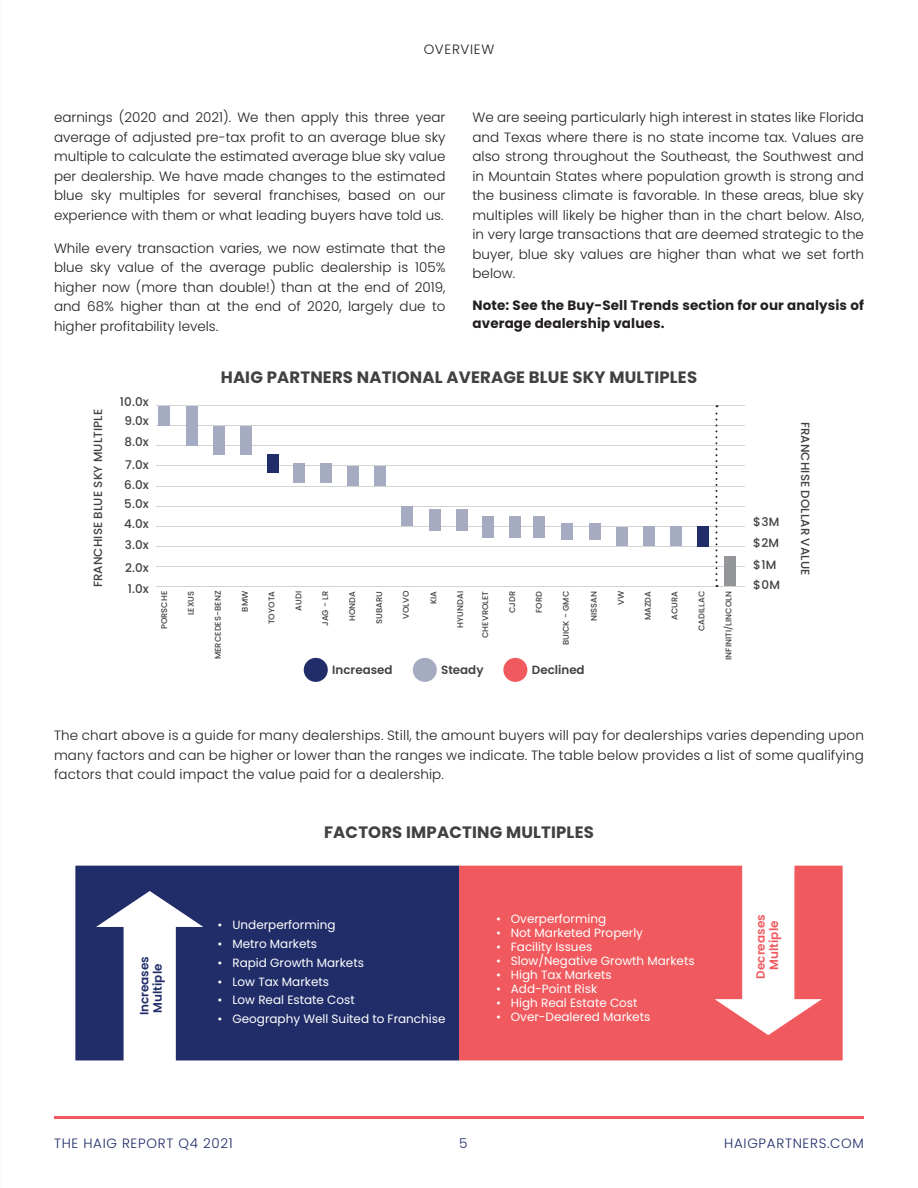
<style>
.page{position:relative;width:918px;height:1188px;background:#fff}
.page>*{position:absolute;margin:0;border:0;box-sizing:border-box;transform-origin:0 0}
.Graph_Title{font:700 16.5px "Poppins";letter-spacing:.01em;color:#3f4142}
.Body-copy{font:300 13.5px/19.5px "Poppins";color:#231f20;text-align:justify}
.Body-copy-2{font:700 13.5px/18px "Poppins";letter-spacing:.01em;color:#231f20}
.t1{font:300 13.5px "Poppins";letter-spacing:.05em;color:#202d69}
.Breadcrumb{font:300 13.5px "Poppins";letter-spacing:.05em;color:#231f20}
.t2{font:12px "Poppins";color:#fff}
.Graph_Title-2{font:500 12px "Poppins";letter-spacing:.01em;color:#3f4142}
.intro-paragraph___li{font:600 12px "Poppins";color:#202d69}
.intro-paragraph___li-2{font:600 12px "Poppins";color:#f05a5e}
.Graph_Title-3{font:500 11.85px "Poppins";letter-spacing:.01em;color:#3f4142}
.t3{font:600 11.85px "Poppins";color:#3f4142}
.Graph_Title-4{font:500 8.25px "Poppins";letter-spacing:.01em;color:#3f4142}
</style>
<div class="page">
<hr style="left:54px;top:1116px;width:810px;height:3px;background:#f05a5e">
<div style="left:374px;top:466px;width:12px;height:20px;background:#a5abc1"></div>
<div style="left:616px;top:527px;width:12px;height:19px;background:#a5abc1"></div>
<hr style="left:156px;top:425px;width:588px;height:1px;background:#d2d4d3">
<hr style="left:156px;top:405px;width:588px;height:1px;background:#d2d4d3">
<hr style="left:156px;top:446px;width:588px;height:1px;background:#d2d4d3">
<hr style="left:156px;top:466px;width:588px;height:1px;background:#d2d4d3">
<hr style="left:156px;top:486px;width:588px;height:1px;background:#d2d4d3">
<hr style="left:156px;top:506px;width:588px;height:1px;background:#d2d4d3">
<hr style="left:156px;top:526px;width:588px;height:1px;background:#d2d4d3">
<hr style="left:156px;top:546px;width:588px;height:1px;background:#d2d4d3">
<hr style="left:156px;top:566px;width:588px;height:1px;background:#d2d4d3">
<div style="left:158px;top:406px;width:12px;height:19px;background:#a5abc1"></div>
<div style="left:186px;top:406px;width:12px;height:40px;background:#a5abc1"></div>
<div style="left:213px;top:426px;width:12px;height:29px;background:#a5abc1"></div>
<div style="left:240px;top:426px;width:12px;height:29px;background:#a5abc1"></div>
<div style="left:293px;top:463px;width:12px;height:20px;background:#a5abc1"></div>
<div style="left:320px;top:463px;width:12px;height:20px;background:#a5abc1"></div>
<div style="left:347px;top:466px;width:12px;height:20px;background:#a5abc1"></div>
<div style="left:643px;top:527px;width:12px;height:19px;background:#a5abc1"></div>
<div style="left:670px;top:527px;width:12px;height:19px;background:#a5abc1"></div>
<div style="left:697px;top:526px;width:12px;height:20px;background:#202d69"></div>
<div style="left:401px;top:507px;width:12px;height:19px;background:#a5abc1"></div>
<div style="left:724px;top:556px;width:12px;height:31px;background:#939598"></div>
<hr style="left:156px;top:586px;width:588px;height:1px;background:#d2d4d3">
<div style="left:561px;top:523px;width:12px;height:17px;background:#a5abc1"></div>
<div style="left:482px;top:516px;width:11px;height:22px;background:#a5abc1"></div>
<div style="left:509px;top:516px;width:11px;height:22px;background:#a5abc1"></div>
<div style="left:533px;top:516px;width:12px;height:22px;background:#a5abc1"></div>
<div style="left:456px;top:509px;width:12px;height:22px;background:#a6abc1"></div>
<div style="left:429px;top:509px;width:12px;height:22px;background:#a6abc1"></div>
<div style="left:589px;top:523px;width:12px;height:17px;background:#a6abc1"></div>
<svg style="left:715px;top:405px;width:2px;height:182px"></svg>
<div style="left:304px;top:658px;width:24px;height:24px;background:#202d69;border-radius:50%"></div>
<div style="left:413px;top:658px;width:24px;height:24px;background:#a5abc1;border-radius:50%"></div>
<div style="left:503px;top:658px;width:24px;height:24px;background:#f05a5e;border-radius:50%"></div>
<svg style="left:75px;top:866px;width:384px;height:194px;background:#3b467b"></svg>
<svg style="left:459px;top:866px;width:384px;height:194px;background:#f16c6f"></svg>
<div style="left:267px;top:454px;width:12px;height:19px;background:#202d69"></div>
<p class="Breadcrumb" style="left:424px;top:41px;width:72px">OVERVIEW</p>
<p class="Body-copy" style="left:54px;top:108px;width:393px">earnings (2020 and 2021). We then apply this three year average of adjusted pre-tax profit to an average blue sky multiple to calculate the estimated average blue sky value per dealership. We have made changes to the estimated blue sky multiples for several franchises, based on our experience with them or what leading buyers have told us.</p>
<p class="Body-copy" style="left:54px;top:238px;width:393px">While every transaction varies, we now estimate that the blue sky value of the average public dealership is 105% higher now (more than double!) than at the end of 2019, and 68% higher than at the end of 2020, largely due to higher profitability levels.</p>
<p class="Body-copy" style="left:472px;top:108px;width:393px">We are seeing particularly high interest in states like Florida and Texas where there is no state income tax. Values are also strong throughout the Southeast, the Southwest and in Mountain States where population growth is strong and the business climate is favorable. In these areas, blue sky multiples will likely be higher than in the chart below. Also, in very large transactions that are deemed strategic to the buyer, blue sky values are higher than what we set forth below.</p>
<p class="Body-copy-2" style="left:472px;top:296px;width:393px">Note: See the Buy-Sell Trends section for our analysis of average dealership values.</p>
<p class="Graph_Title" style="left:221px;top:367px;width:478px">HAIG PARTNERS NATIONAL AVERAGE BLUE SKY MULTIPLES</p>
<p class="Graph_Title-3" style="left:91px;top:587px;width:180px;rotate:-90deg">FRANCHISE BLUE SKY MULTIPLE</p>
<p class="Graph_Title-2" style="left:120px;top:395px;width:30px">10.0x</p>
<p class="Graph_Title-2" style="left:124px;top:435px;width:26px">8.0x</p>
<p class="Graph_Title-2" style="left:125px;top:458px;width:25px">7.0x</p>
<p class="Graph_Title-2" style="left:124px;top:477px;width:26px">6.0x</p>
<p class="Graph_Title-2" style="left:124px;top:497px;width:26px">5.0x</p>
<p class="Graph_Title-2" style="left:124px;top:517px;width:26px">4.0x</p>
<p class="Graph_Title-2" style="left:125px;top:538px;width:26px">3.0x</p>
<p class="Graph_Title-2" style="left:125px;top:561px;width:25px">2.0x</p>
<p class="Graph_Title-2" style="left:128px;top:582px;width:23px">1.0x</p>
<p class="Graph_Title-2" style="left:124px;top:414px;width:26px">9.0x</p>
<p class="Graph_Title-4" style="left:240px;top:612px;width:22px;rotate:-90deg">BMW</p>
<p class="Graph_Title-4" style="left:724px;top:660px;width:71px;rotate:-90deg">INFINITI/LINCOLN</p>
<p class="Graph_Title-4" style="left:616px;top:605px;width:16px;rotate:-90deg">VW</p>
<p class="Graph_Title-4" style="left:213px;top:659px;width:70px;rotate:-90deg">MERCEDES-BENZ</p>
<p class="Graph_Title-4" style="left:321px;top:626px;width:37px;rotate:-90deg">JAG - LR</p>
<p class="Graph_Title-4" style="left:401px;top:619px;width:30px;rotate:-90deg">VOLVO</p>
<p class="Graph_Title-4" style="left:670px;top:620px;width:31px;rotate:-90deg">ACURA</p>
<p class="Graph_Title-4" style="left:348px;top:621px;width:32px;rotate:-90deg">HONDA</p>
<p class="Graph_Title-4" style="left:159px;top:629px;width:40px;rotate:-90deg">PORSCHE</p>
<p class="Graph_Title-4" style="left:643px;top:620px;width:31px;rotate:-90deg">MAZDA</p>
<p class="Graph_Title-4" style="left:267px;top:624px;width:35px;rotate:-90deg">TOYOTA</p>
<p class="Graph_Title-4" style="left:429px;top:604px;width:15px;rotate:-90deg">KIA</p>
<p class="Graph_Title-4" style="left:589px;top:621px;width:32px;rotate:-90deg">NISSAN</p>
<p class="Graph_Title-4" style="left:374px;top:624px;width:34px;rotate:-90deg">SUBARU</p>
<p class="Graph_Title-4" style="left:507px;top:613px;width:24px;rotate:-90deg">CJDR</p>
<p class="Graph_Title-4" style="left:534px;top:613px;width:24px;rotate:-90deg">FORD</p>
<p class="Graph_Title-4" style="left:481px;top:638px;width:49px;rotate:-90deg">CHEVROLET</p>
<p class="Graph_Title-4" style="left:186px;top:615px;width:26px;rotate:-90deg">LEXUS</p>
<p class="Graph_Title-4" style="left:561px;top:645px;width:56px;rotate:-90deg">BUICK - GMC</p>
<p class="Graph_Title-4" style="left:294px;top:611px;width:21px;rotate:-90deg">AUDI</p>
<p class="Graph_Title-4" style="left:697px;top:631px;width:42px;rotate:-90deg">CADILLAC</p>
<p class="Graph_Title-4" style="left:456px;top:628px;width:38px;rotate:-90deg">HYUNDAI</p>
<p class="t3" style="left:332px;top:663px;width:62px">Increased</p>
<p class="t3" style="left:441px;top:663px;width:44px">Steady</p>
<p class="t3" style="left:532px;top:663px;width:54px">Declined</p>
<p class="Graph_Title-2" style="left:753px;top:515px;width:28px">$3M</p>
<p class="Graph_Title-2" style="left:753px;top:536px;width:28px">$2M</p>
<p class="Graph_Title-2" style="left:753px;top:558px;width:25px">$1M</p>
<p class="Graph_Title-2" style="left:753px;top:578px;width:28px">$0M</p>
<p class="Graph_Title-3" style="left:812px;top:422px;width:155px;rotate:90deg">FRANCHISE DOLLAR VALUE</p>
<p class="Body-copy" style="left:54px;top:726px;width:811px">The chart above is a guide for many dealerships. Still, the amount buyers will pay for dealerships varies depending upon many factors and can be higher or lower than the ranges we indicate. The table below provides a list of some qualifying factors that could impact the value paid for a dealership.</p>
<p class="intro-paragraph___li" style="left:137px;top:1015px;width:61px;rotate:-90deg">Increases</p>
<p class="intro-paragraph___li" style="left:151px;top:1013px;width:50px;rotate:-90deg">Multiple</p>
<p class="Graph_Title" style="left:324px;top:823px;width:271px">FACTORS IMPACTING MULTIPLES</p>
<p class="t2" style="left:218px;top:918px;width:119px">• Underperforming</p>
<p class="t2" style="left:218px;top:937px;width:101px">• Metro Markets</p>
<p class="t2" style="left:218px;top:956px;width:148px">• Rapid Growth Markets</p>
<p class="t2" style="left:218px;top:974px;width:113px">• Low Tax Markets</p>
<p class="t2" style="left:218px;top:993px;width:139px">• Low Real Estate Cost</p>
<p class="t2" style="left:218px;top:1012px;width:230px">• Geography Well Suited to Franchise</p>
<p class="t2" style="left:496px;top:912px;width:112px">• Overperforming</p>
<p class="t2" style="left:496px;top:926px;width:149px">• Not Marketed Properly</p>
<p class="t2" style="left:496px;top:940px;width:98px">• Facility Issues</p>
<p class="t2" style="left:496px;top:954px;width:200px">• Slow/Negative Growth Markets</p>
<p class="t2" style="left:496px;top:968px;width:117px">• High Tax Markets</p>
<p class="t2" style="left:496px;top:982px;width:103px">• Add-Point Risk</p>
<p class="t2" style="left:496px;top:996px;width:143px">• High Real Estate Cost</p>
<p class="t2" style="left:496px;top:1010px;width:156px">• Over-Dealered Markets</p>
<p class="intro-paragraph___li-2" style="left:754px;top:979px;width:66px;rotate:-90deg">Decreases</p>
<p class="intro-paragraph___li-2" style="left:767px;top:970px;width:50px;rotate:-90deg">Multiple</p>
<p class="t1" style="left:54px;top:1136px;width:180px">THE HAIG REPORT Q4 2021</p>
<p class="t1" style="left:459px;top:1136px;width:10px">5</p>
<p class="t1" style="left:724px;top:1136px;width:141px">HAIGPARTNERS.COM</p>
</div>
